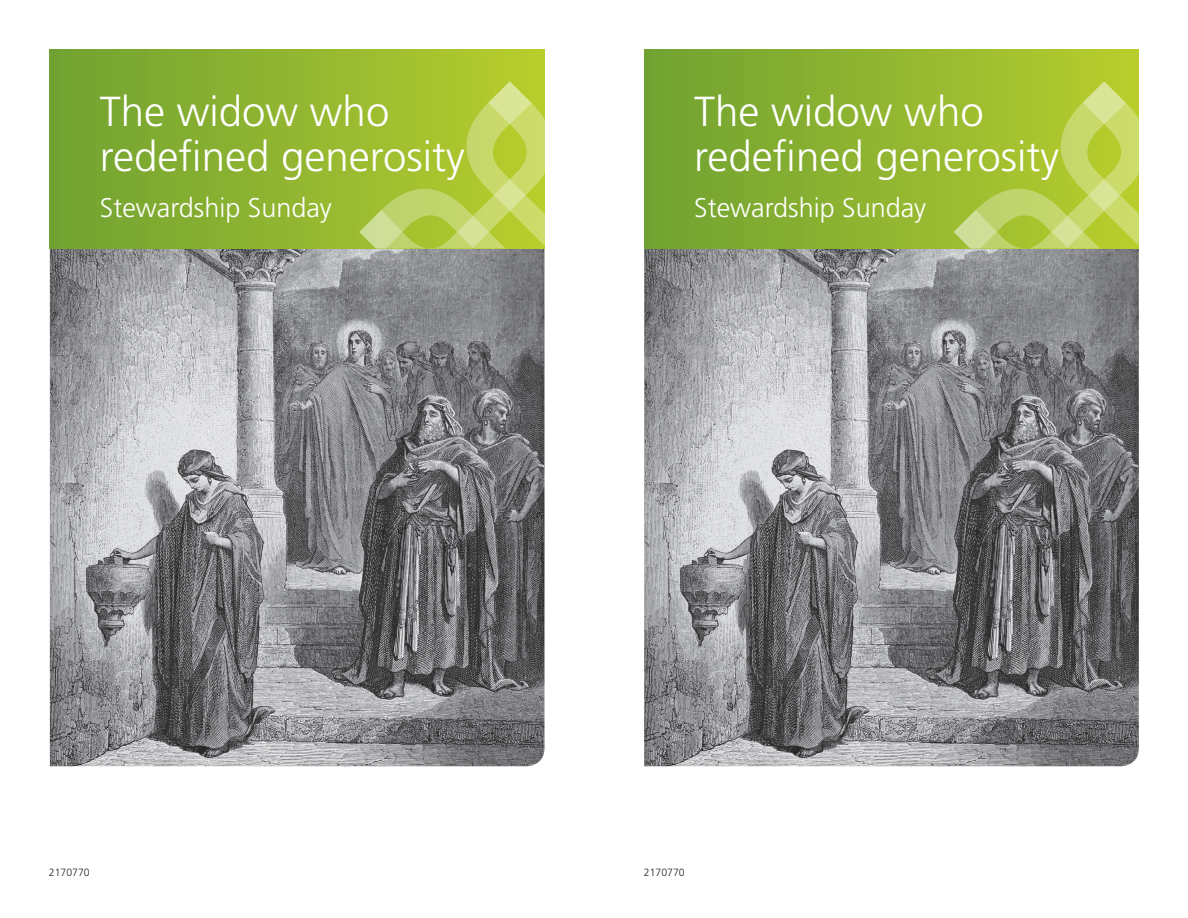
<style>
.page{position:relative;width:1188px;height:918px;background:#fff}
.page>*{position:absolute;margin:0;border:0;box-sizing:border-box;transform-origin:0 0}
.t1{font:300 42px/45px "Frutiger LT Std";color:#fff}
.t2{font:300 27px "Frutiger LT Std";color:#fff}
.t3{font:300 10.5px "Frutiger LT Std";color:#231f20}
</style>
<div class="page">
<img style="left:50px;top:249px;width:494px;height:517px">
<img style="left:644px;top:249px;width:495px;height:517px">
<div style="left:50px;top:50px;width:494px;height:199px;background:linear-gradient(to right,#6fa132,#b7cd2d)"></div>
<div style="left:644px;top:50px;width:495px;height:199px;background:linear-gradient(to right,#6fa132,#b8cd2d)"></div>
<svg style="left:359px;top:81px;width:186px;height:168px;background:#b4cc49"></svg>
<svg style="left:954px;top:81px;width:185px;height:168px;background:#b4cc49"></svg>
<p class="t1" style="left:100px;top:90px;width:366px">The widow who redefined generosity</p>
<p class="t2" style="left:100px;top:192px;width:234px">Stewardship Sunday</p>
<p class="t1" style="left:694px;top:90px;width:366px">The widow who redefined generosity</p>
<p class="t2" style="left:694px;top:192px;width:234px">Stewardship Sunday</p>
<p class="t3" style="left:49px;top:867px;width:42px">2170770</p>
<p class="t3" style="left:644px;top:867px;width:42px">2170770</p>
</div>
